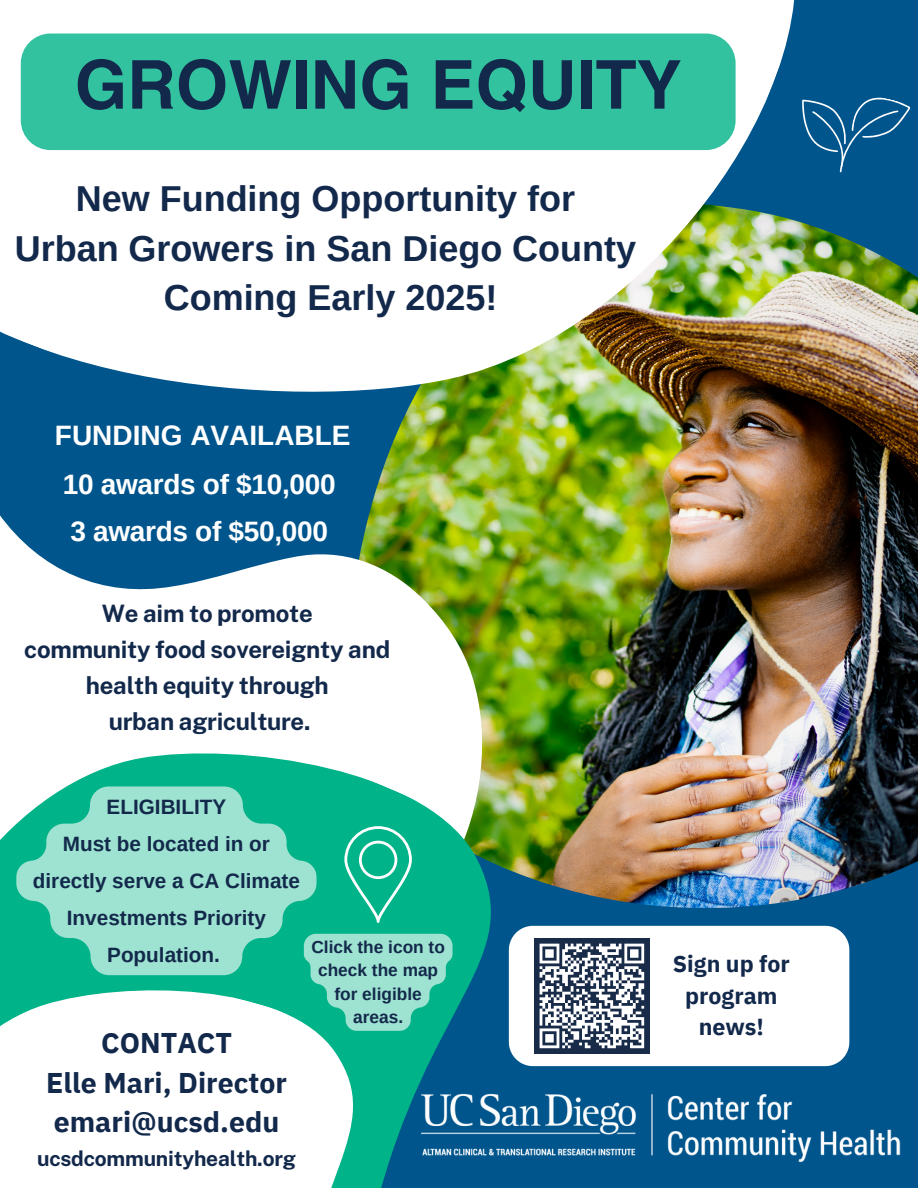
<style>
.page{position:relative;width:918px;height:1188px;background:#00558c}
.page>*{position:absolute;margin:0;border:0;box-sizing:border-box;transform-origin:0 0}
.t1{font:700 67.5px "Helvetica LT Pro";color:#13294b}
.t2{font:700 36px/49.5px "Arimo";color:#13294b;text-align:center}
.t3{font:700 28.5px/39.3px "IBM Plex Sans";color:#13294b;text-align:center}
.t4{font:700 28.05px/47.8px "Arimo";letter-spacing:-.01em;color:#fff}
.t5{font:700 24px/36px "Public Sans";letter-spacing:-.01em;color:#13294b;text-align:center}
.t6{font:700 23.1px/31.5px "IBM Plex Sans";color:#13294b;text-align:center}
.t7{font:700 21px "Public Sans";letter-spacing:-.01em;color:#13294b}
.t8{font:700 20.7px/37.2px "Arimo";color:#13294b;text-align:center}
.t9{font:700 17.25px/23.4px "Arimo";color:#13294b;text-align:center}
</style>
<div class="page">
<img style="left:567px;top:240px;width:351px;height:668px">
<img style="left:0;top:0;width:850px;height:414px">
<img style="left:527px;top:1066px;width:374px;height:97px">
<div style="left:567px;top:926px;width:282px;height:140px;background:#fff"></div>
<div style="left:534px;top:938px;width:116px;height:116px;background:#182b49"></div>
<svg style="left:567px;top:943px;width:78px;height:106px"></svg>
<svg style="left:0;top:270px;width:567px;height:835px;fill:#fff"></svg>
<svg style="left:0;top:742px;width:527px;height:446px"></svg>
<svg style="left:0;top:980px;width:378px;height:208px;background:#d4f2eb"></svg>
<svg style="left:792px;top:92px;width:118px;height:91px"></svg>
<svg style="left:344px;top:826px;width:68px;height:97px;background:#26be99"></svg>
<div style="left:21px;top:34px;width:715px;height:116px;background:#33c29f;border-radius:30px"></div>
<svg style="left:16px;top:786px;width:301px;height:189px;background:#76d6be"></svg>
<svg style="left:304px;top:934px;width:149px;height:97px;background:#78d6bf"></svg>
<h2 class="t1" style="left:75px;top:60px;width:608px">GROWING EQUITY</h2>
<p class="t2" style="left:15px;top:174px;width:623px">New Funding Opportunity for<br>Urban Growers in San Diego County<br>Coming Early 2025!</p>
<h3 class="t4" style="left:55px;top:412px;width:297px">FUNDING AVAILABLE<br>10 awards of $10,000<br>3 awards of $50,000</h3>
<p class="t5" style="left:24px;top:595px;width:367px">We aim to promote<br>community food sovereignty and health equity through<br>urban agriculture.</p>
<h5 class="t8" style="left:33px;top:788px;width:269px">ELIGIBILITY<br>Must be located in or directly serve a CA Climate<br>Investments Priority<br>Population.</h5>
<p class="t3" style="left:46px;top:1023px;width:242px">CONTACT<br>Elle Mari, Director emari@ucsd.edu</p>
<h3 class="t7" style="left:37px;top:1146px;width:260px">ucsdcommunityhealth.org</h3>
<p class="t9" style="left:311px;top:935px;width:135px">Click the icon to check the map for eligible areas.</p>
<p class="t6" style="left:673px;top:948px;width:119px">Sign up for program news!</p>
</div>
